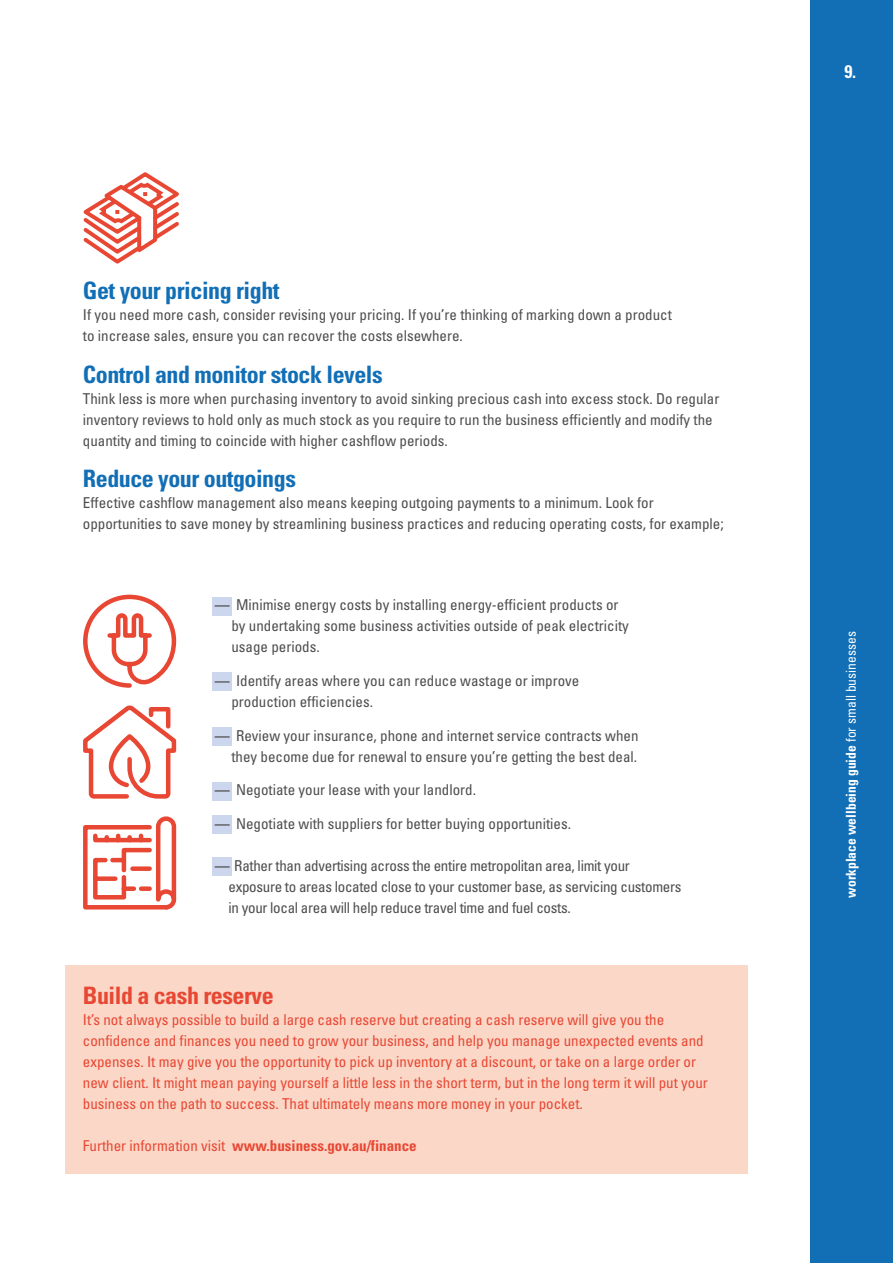
<style>
.page{position:relative;width:893px;height:1263px;background:#fff}
.page>*{position:absolute;margin:0;border:0;box-sizing:border-box;transform-origin:0 0}
.t1{font:700 condensed 24px "Univers";letter-spacing:-.02em;color:#126fb6}
.t2{font:700 condensed 24px "Univers";letter-spacing:-.02em;color:#e84733}
.t3{font:700 condensed 18.15px "Univers";color:#fff}
.t4{font:condensed 15px/21px "Univers";color:#4d4d4f}
.t5{font:condensed 15px/21px "Univers";color:#e84733}
.t6{font:condensed 15px/21px "Univers";letter-spacing:-.02em;color:#4d4d4f}
.t7{font:700 condensed 15px "Univers";color:#e84733}
.t8{font:700 condensed 13.65px "Univers";color:#fff}
.s1{font-weight:700}
.s2{font-weight:400}
</style>
<div class="page">
<div style="left:810px;top:0;width:83px;height:1263px;background:#126fb6"></div>
<div style="left:66px;top:965px;width:682px;height:209px;background:#fad7c7"></div>
<div style="left:213px;top:597px;width:19px;height:19px;background:#ccd6ec"></div>
<div style="left:213px;top:672px;width:19px;height:19px;background:#ccd6ec"></div>
<div style="left:213px;top:727px;width:19px;height:19px;background:#ccd6ec"></div>
<div style="left:213px;top:782px;width:19px;height:18px;background:#ccd6ec"></div>
<div style="left:213px;top:815px;width:19px;height:19px;background:#ccd6ec"></div>
<div style="left:213px;top:857px;width:19px;height:19px;background:#ccd6ec"></div>
<svg style="left:83px;top:172px;width:96px;height:92px"></svg>
<svg style="left:83px;top:594px;width:94px;height:94px"></svg>
<svg style="left:83px;top:816px;width:94px;height:94px"></svg>
<svg style="left:83px;top:705px;width:94px;height:94px"></svg>
<h1 class="t1" style="left:83px;top:275px;width:198px">Get your pricing right</h1>
<p class="t4" style="left:83px;top:303px;width:590px">If you need more cash, consider revising your pricing. If you’re thinking of marking down a product to increase sales, ensure you can recover the costs elsewhere.</p>
<h1 class="t1" style="left:83px;top:359px;width:301px">Control and monitor stock levels</h1>
<p class="t4" style="left:83px;top:387px;width:638px">Think less is more when purchasing inventory to avoid sinking precious cash into excess stock. Do regular inventory reviews to hold only as much stock as you require to run the business efficiently and modify the quantity and timing to coincide with higher cashflow periods.</p>
<h1 class="t1" style="left:83px;top:464px;width:215px">Reduce your outgoings</h1>
<p class="t4" style="left:83px;top:492px;width:642px">Effective cashflow management also means keeping outgoing payments to a minimum. Look for opportunities to save money by streamlining business practices and reducing operating costs, for example;</p>
<p class="t4" style="left:231px;top:594px;width:399px;text-indent:-17px"><span class="s1">—</span> Minimise energy costs by installing energy-efficient products or by undertaking some business activities outside of peak electricity usage periods.</p>
<p class="t4" style="left:231px;top:670px;width:349px;text-indent:-17px"><span class="s1">—</span> Identify areas where you can reduce wastage or improve production efficiencies.</p>
<p class="t4" style="left:215px;top:725px;width:425px;text-align:right"><span class="s1">—</span> Review your insurance, phone and internet service contracts when they become due for renewal to ensure you’re getting the best deal.</p>
<p class="t4" style="left:215px;top:779px;width:263px"><span class="s1">—</span> Negotiate your lease with your landlord.</p>
<p class="t4" style="left:215px;top:813px;width:358px"><span class="s1">—</span> Negotiate with suppliers for better buying opportunities.</p>
<p class="t6" style="left:229px;top:855px;width:454px;text-indent:-14px"><span class="s1">—</span> Rather than advertising across the entire metropolitan area, limit your exposure to areas located close to your customer base, as servicing customers in your local area will help reduce travel time and fuel costs.</p>
<h1 class="t2" style="left:83px;top:981px;width:192px">Build a cash reserve</h1>
<p class="t5" style="left:83px;top:1009px;width:626px">It’s not always possible to build a large cash reserve but creating a cash reserve will give you the confidence and finances you need to grow your business, and help you manage unexpected events and expenses. It may give you the opportunity to pick up inventory at a discount, or take on a large order or new client. It might mean paying yourself a little less in the short term, but in the long term it will put your business on the path to success. That ultimately means more money in your pocket.</p>
<p class="t7" style="left:83px;top:1136px;width:335px"><span class="s2">Further information visit</span> www.business.gov.au/finance</p>
<p class="t3" style="left:845px;top:60px;width:13px">9.</p>
<p class="t8" style="left:843px;top:898px;width:268px;rotate:-90deg">workplace wellbeing guide <span class="s2">for small businesses</span></p>
</div>
